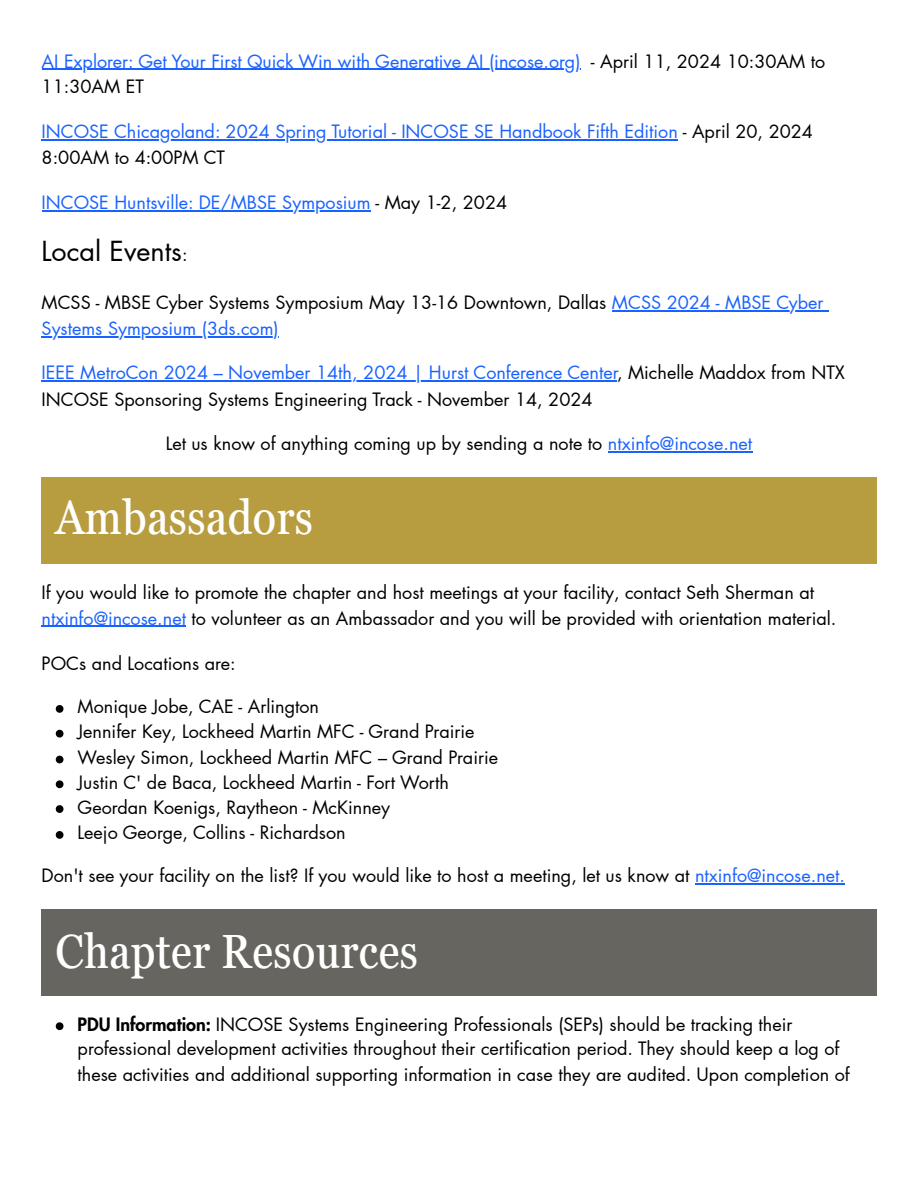
<style>
.page{position:relative;width:918px;height:1186px;background:#fff}
.page>*{position:absolute;margin:0;border:0;box-sizing:border-box;transform-origin:0 0}
.t1{font:condensed 48px "Georgia Pro";color:#fff}
.t2{font:27px "Futura LT Pro";color:#000}
.t3{font:18px/25.8px "Futura LT Pro";color:#000}
.t4{font:18px/25.8px "Futura LT Pro";color:#1a62ff}
.s1{color:#000}
.s2{font-size:18px}
.s3{color:#1a62ff}
.s4{font-weight:800}
</style>
<div class="page">
<hr style="left:42px;top:69px;width:539px;height:1px;background:#1a62ff">
<hr style="left:42px;top:139px;width:636px;height:2px;background:#1a62ff">
<hr style="left:42px;top:210px;width:329px;height:1px;background:#1a62ff">
<hr style="left:612px;top:310px;width:212px;height:2px;background:#1a62ff">
<hr style="left:42px;top:336px;width:237px;height:1px;background:#1a62ff">
<hr style="left:42px;top:380px;width:575px;height:1px;background:#1a62ff">
<hr style="left:608px;top:451px;width:144px;height:1px;background:#1a62ff">
<hr style="left:42px;top:625px;width:144px;height:2px;background:#1a62ff">
<hr style="left:695px;top:883px;width:150px;height:1px;background:#1a62ff">
<div style="left:42px;top:477px;width:834px;height:86px;background:#b89d40"></div>
<svg style="left:56px;top:705px;width:7px;height:8px"></svg>
<svg style="left:56px;top:730px;width:7px;height:7px"></svg>
<svg style="left:56px;top:756px;width:7px;height:7px"></svg>
<svg style="left:56px;top:780px;width:7px;height:8px"></svg>
<svg style="left:56px;top:805px;width:7px;height:8px"></svg>
<svg style="left:56px;top:831px;width:7px;height:8px"></svg>
<div style="left:42px;top:909px;width:834px;height:86px;background:#66655f"></div>
<svg style="left:56px;top:1022px;width:7px;height:8px"></svg>
<p class="t4" style="left:42px;top:49px;width:785px">AI Explorer: Get Your First Quick Win with Generative AI (incose.org) <span class="s1">- April 11, 2024 10:30AM to<br>11:30AM ET</span></p>
<p class="t4" style="left:42px;top:120px;width:773px">INCOSE Chicagoland: 2024 Spring Tutorial - INCOSE SE Handbook Fifth Edition <span class="s1">- April 20, 2024<br>8:00AM to 4:00PM CT</span></p>
<p class="t4" style="left:42px;top:190px;width:467px">INCOSE Huntsville: DE/MBSE Symposium <span class="s1">- May 1-2, 2024</span></p>
<h2 class="t2" style="left:42px;top:239px;width:147px">Local Events<span class="s2">:</span></h2>
<p class="t3" style="left:42px;top:291px;width:784px">MCSS - MBSE Cyber Systems Symposium May 13-16 Downtown, Dallas <span class="s3">MCSS 2024 - MBSE Cyber<br>Systems Symposium (3ds.com)</span></p>
<p class="t3" style="left:42px;top:360px;width:805px;line-height:27px"><span class="s3">IEEE MetroCon 2024 – November 14th, 2024 | Hurst Conference Center</span>, Michelle Maddox from NTX<br>INCOSE Sponsoring Systems Engineering Track - November 14, 2024</p>
<p class="t3" style="left:166px;top:431px;width:588px">Let us know of anything coming up by sending a note to <span class="s3">ntxinfo@incose.net</span></p>
<p class="t1" style="left:55px;top:490px;width:259px">Ambassadors</p>
<p class="t3" style="left:42px;top:580px;width:796px">If you would like to promote the chapter and host meetings at your facility, contact Seth Sherman at <span class="s3">ntxinfo@incose.net</span> to volunteer as an Ambassador and you will be provided with orientation material.</p>
<p class="t3" style="left:42px;top:651px;width:196px">POCs and Locations are:</p>
<p class="t3" style="left:78px;top:694px;width:243px">Monique Jobe, CAE - Arlington</p>
<p class="t3" style="left:78px;top:719px;width:398px">Jennifer Key, Lockheed Martin MFC - Grand Prairie</p>
<p class="t3" style="left:78px;top:745px;width:422px">Wesley Simon, Lockheed Martin MFC – Grand Prairie</p>
<p class="t3" style="left:78px;top:770px;width:373px">Justin C' de Baca, Lockheed Martin - Fort Worth</p>
<p class="t3" style="left:78px;top:795px;width:314px">Geordan Koenigs, Raytheon - McKinney</p>
<p class="t3" style="left:78px;top:820px;width:270px">Leejo George, Collins - Richardson</p>
<p class="t3" style="left:42px;top:863px;width:805px">Don't see your facility on the list? If you would like to host a meeting, let us know at <span class="s3">ntxinfo@incose.net.</span></p>
<p class="t1" style="left:55px;top:924px;width:365px">Chapter Resources</p>
<p class="t3" style="left:78px;top:1012px;width:774px;line-height:25.3px"><span class="s4">PDU Information:</span> INCOSE Systems Engineering Professionals (SEPs) should be tracking their professional development activities throughout their certification period. They should keep a log of these activities and additional supporting information in case they are audited. Upon completion of</p>
</div>
